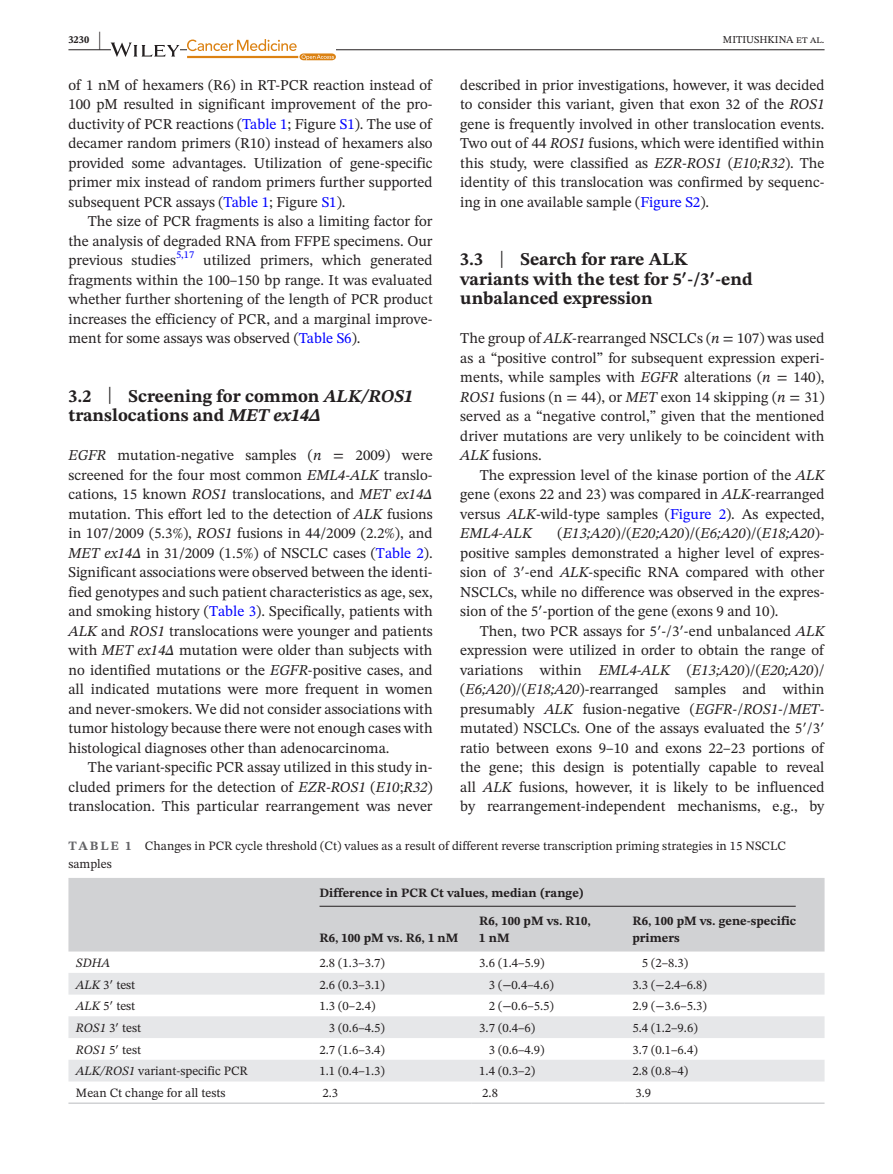
<style>
.page{position:relative;width:893px;height:1174px;background:#fff}
.page>*{position:absolute;margin:0;border:0;box-sizing:border-box;transform-origin:0 0}
.t1{font:700 18px/19.5px "STIX Two Text";color:#231f20}
.t2{font:15px/19.5px "STIX Two Text";color:#231f20;text-align:justify}
.t3{font:12.75px/18px "STIX Two Text";color:#231f20}
.t4{font:700 12.75px/17.2px "STIX Two Text";color:#231f20}
.t5{font:italic 12.75px "STIX Two Text";color:#231f20}
.t6{font:10.5px "STIX Two Text";color:#231f20}
.t7{font:700 10.5px "STIX Two Text";color:#231f20}
.t8{font:10.5px "STIX Two Text";color:#00f}
.s1{font-size:21px}
.s2{color:#00f}
.s3{font-style:italic}
.s4{font-weight:400;font-size:23.7px}
.s5{font-family:"STIX";font-style:italic}
.s6{font-weight:700;color:#636366}
</style>
<div class="page">
<hr style="left:68px;top:49px;width:756px;height:1px;background:#231f20">
<svg style="left:111px;top:43px;width:68px;height:14px"></svg>
<svg style="left:187px;top:39px;width:149px;height:21px"></svg>
<div style="left:68px;top:878px;width:756px;height:73px;background:#d1d2d4"></div>
<svg style="left:68px;top:973px;width:756px;height:108px;fill:#e6e7e9"></svg>
<hr style="left:68px;top:1102px;width:244px;height:2px;background:#d1d2d4">
<hr style="left:312px;top:1102px;width:160px;height:2px;background:#d1d2d4">
<hr style="left:472px;top:1102px;width:153px;height:2px;background:#d1d2d4">
<hr style="left:625px;top:1102px;width:199px;height:2px;background:#d1d2d4">
<hr style="left:319px;top:906px;width:477px;height:1px;background:#231f20">
<p class="t7" style="left:68px;top:32px;width:34px">3230 <span class="s1">|</span></p>
<p class="t6" style="left:723px;top:32px;width:103px">MITIUSHKINA et al.</p>
<p class="t2" style="left:68px;top:75px;width:366px">of 1 nM of hexamers (R6) in RT-PCR reaction instead of 100 pM resulted in significant improvement of the pro&shy;ductivity of PCR reactions (<span class="s2">Table 1</span>; Figure <span class="s2">S1</span>). The use of decamer random primers (R10) instead of hexamers also provided some advantages. Utilization of gene-specific primer mix instead of random primers further supported subsequent PCR assays (<span class="s2">Table 1</span>; Figure <span class="s2">S1</span>).</p>
<p class="t2" style="left:68px;top:211px;width:366px;text-indent:20px">The size of PCR fragments is also a limiting factor for the analysis of degraded RNA from FFPE specimens. Our previous studies</p>
<p class="t2" style="left:460px;top:75px;width:366px">described in prior investigations, however, it was decided to consider this variant, given that exon 32 of the <span class="s3">ROS1 </span>gene is frequently involved in other translocation events.<br>Two out of 44 <span class="s3">ROS1</span> fusions, which were identified within this study, were classified as <span class="s3">EZR-ROS1</span> (<span class="s3">E10;R32</span>). The identity of this translocation was confirmed by sequenc&shy;ing in one available sample (<span class="s2">Figure S2</span>).</p>
<p class="t1" style="left:460px;top:250px;width:294px">3.3 <span class="s4">|</span> Search for rare ALK variants with the test for 5′-/3′-end unbalanced expression</p>
<p class="t2" style="left:460px;top:328px;width:366px">The group of <span class="s3">ALK</span>-rearranged NSCLCs (<span class="s3">n</span> = 107) was used as a “positive control” for subsequent expression experi&shy;ments, while samples with <span class="s3">EGFR</span> alterations (<span class="s3">n</span> = 140), <span class="s3">ROS1</span> fusions (n = 44), or <span class="s3">MET</span> exon 14 skipping (<span class="s3">n</span> = 31) served as a “negative control,” given that the mentioned driver mutations are very unlikely to be coincident with <span class="s3">ALK</span> fusions.</p>
<p class="t2" style="left:460px;top:465px;width:366px;text-indent:20px">The expression level of the kinase portion of the <span class="s3">ALK </span>gene (exons 22 and 23) was compared in <span class="s3">ALK</span>-rearranged versus <span class="s3">ALK</span>-wild-type samples (<span class="s2">Figure 2</span>). As expected, <span class="s3">EML4</span>-<span class="s3">ALK</span></p>
<p class="t8" style="left:176px;top:247px;width:20px">5,17</p>
<p class="t2" style="left:68px;top:250px;width:366px;text-indent:135px">utilized primers, which generated fragments within the 100–150 bp range. It was evaluated whether further shortening of the length of PCR product increases the efficiency of PCR, and a marginal improve&shy;ment for some assays was observed (<span class="s2">Table S6</span>).</p>
<p class="t1" style="left:68px;top:386px;width:346px">3.2 <span class="s4">|</span> Screening for common <span class="s3">ALK/ROS1 </span>translocations and <span class="s3">MET ex14Δ</span></p>
<p class="t2" style="left:68px;top:445px;width:366px"><span class="s3">EGFR</span> mutation-negative samples (<span class="s3">n</span> = 2009) were screened for the four most common <span class="s3">EML4-ALK</span> translo&shy;cations, 15 known <span class="s3">ROS1</span> translocations, and <span class="s3">MET ex14</span><span class="s5">Δ </span>mutation. This effort led to the detection of <span class="s3">ALK</span> fusions in 107/2009 (5.3%), <span class="s3">ROS1</span> fusions in 44/2009 (2.2%), and <span class="s3">MET ex14</span><span class="s5">Δ</span> in 31/2009 (1.5%) of NSCLC cases (<span class="s2">Table 2</span>).<br>Significant associations were observed between the identi&shy;fied genotypes and such patient characteristics as age, sex, and smoking history (<span class="s2">Table 3</span>). Specifically, patients with <span class="s3">ALK</span> and <span class="s3">ROS1</span> translocations were younger and patients with <span class="s3">MET ex14</span><span class="s5">Δ</span> mutation were older than subjects with no identified mutations or the <span class="s3">EGFR</span>-positive cases, and all indicated mutations were more frequent in women and never-smokers. We did not consider associations with tumor histology because there were not enough cases with histological diagnoses other than adenocarcinoma.</p>
<p class="t2" style="left:68px;top:757px;width:366px;text-indent:20px">The variant-specific PCR assay utilized in this study in&shy;cluded primers for the detection of <span class="s3">EZR-ROS1</span> (<span class="s3">E10</span>;<span class="s3">R32</span>) translocation. This particular rearrangement was never</p>
<p class="t2" style="left:460px;top:523px;width:366px;text-indent:97px">(<span class="s3">E13;A20</span>)/(<span class="s3">E20;A20</span>)/(<span class="s3">E6;A20</span>)/(<span class="s3">E18;A20</span>)- positive samples demonstrated a higher level of expres&shy;sion of 3′-end <span class="s3">ALK</span>-specific RNA compared with other NSCLCs, while no difference was observed in the expres&shy;sion of the 5′-portion of the gene (exons 9 and 10).</p>
<p class="t2" style="left:460px;top:621px;width:366px;text-indent:20px">Then, two PCR assays for 5′-/3′-end unbalanced <span class="s3">ALK </span>expression were utilized in order to obtain the range of variations within <span class="s3">EML4-ALK</span> (<span class="s3">E13;A20</span>)/(<span class="s3">E20;A20</span>)/ (<span class="s3">E6;A20</span>)/(<span class="s3">E18;A20</span>)-rearranged samples and within presumably <span class="s3">ALK</span> fusion-negative (<span class="s3">EGFR-</span>/<span class="s3">ROS1-</span>/<span class="s3">MET&shy;</span>mutated) NSCLCs. One of the assays evaluated the 5′/3′ ratio between exons 9–10 and exons 22–23 portions of the gene; this design is potentially capable to reveal all <span class="s3">ALK</span> fusions, however, it is likely to be influenced by rearrangement-independent mechanisms, e.g., by</p>
<p class="t3" style="left:68px;top:837px;width:719px"><span class="s6">TABLE 1</span> Changes in PCR cycle threshold (Ct) values as a result of different reverse transcription priming strategies in 15 NSCLC samples</p>
<p class="t4" style="left:319px;top:884px;width:266px">Difference in PCR Ct values, median (range)</p>
<p class="t4" style="left:319px;top:929px;width:141px">R6, 100 pM vs. R6, 1 nM</p>
<p class="t4" style="left:479px;top:912px;width:113px">R6, 100 pM vs. R10,<br>1 nM</p>
<p class="t4" style="left:632px;top:912px;width:165px">R6, 100 pM vs. gene-specific primers</p>
<p class="t5" style="left:76px;top:953px;width:36px">SDHA</p>
<p class="t3" style="left:319px;top:953px;width:67px">2.8 (1.3–3.7)</p>
<p class="t3" style="left:479px;top:953px;width:67px">3.6 (1.4–5.9)</p>
<p class="t3" style="left:642px;top:953px;width:48px">5 (2–8.3)</p>
<p class="t3" style="left:76px;top:975px;width:61px"><span class="s3">ALK</span> 3′ test</p>
<p class="t3" style="left:319px;top:975px;width:67px">2.6 (0.3–3.1)</p>
<p class="t3" style="left:489px;top:975px;width:67px">3 (−0.4–4.6)</p>
<p class="t3" style="left:632px;top:975px;width:76px">3.3 (−2.4–6.8)</p>
<p class="t3" style="left:76px;top:997px;width:61px"><span class="s3">ALK</span> 5′ test</p>
<p class="t3" style="left:319px;top:997px;width:57px">1.3 (0–2.4)</p>
<p class="t3" style="left:489px;top:997px;width:67px">2 (−0.6–5.5)</p>
<p class="t3" style="left:632px;top:997px;width:76px">2.9 (−3.6–5.3)</p>
<p class="t3" style="left:76px;top:1018px;width:67px"><span class="s3">ROS1</span> 3′ test</p>
<p class="t3" style="left:329px;top:1018px;width:57px">3 (0.6–4.5)</p>
<p class="t3" style="left:479px;top:1018px;width:57px">3.7 (0.4–6)</p>
<p class="t3" style="left:632px;top:1018px;width:67px">5.4 (1.2–9.6)</p>
<p class="t3" style="left:76px;top:1040px;width:67px"><span class="s3">ROS1</span> 5′ test</p>
<p class="t3" style="left:319px;top:1040px;width:67px">2.7 (1.6–3.4)</p>
<p class="t3" style="left:489px;top:1040px;width:57px">3 (0.6–4.9)</p>
<p class="t3" style="left:632px;top:1040px;width:67px">3.7 (0.1–6.4)</p>
<p class="t3" style="left:76px;top:1062px;width:174px"><span class="s3">ALK/ROS1</span> variant-specific PCR</p>
<p class="t3" style="left:319px;top:1062px;width:67px">1.1 (0.4–1.3)</p>
<p class="t3" style="left:479px;top:1062px;width:57px">1.4 (0.3–2)</p>
<p class="t3" style="left:632px;top:1062px;width:57px">2.8 (0.8–4)</p>
<p class="t3" style="left:76px;top:1083px;width:151px">Mean Ct change for all tests</p>
<p class="t3" style="left:322px;top:1083px;width:17px">2.3</p>
<p class="t3" style="left:482px;top:1083px;width:17px">2.8</p>
<p class="t3" style="left:635px;top:1083px;width:17px">3.9</p>
</div>
